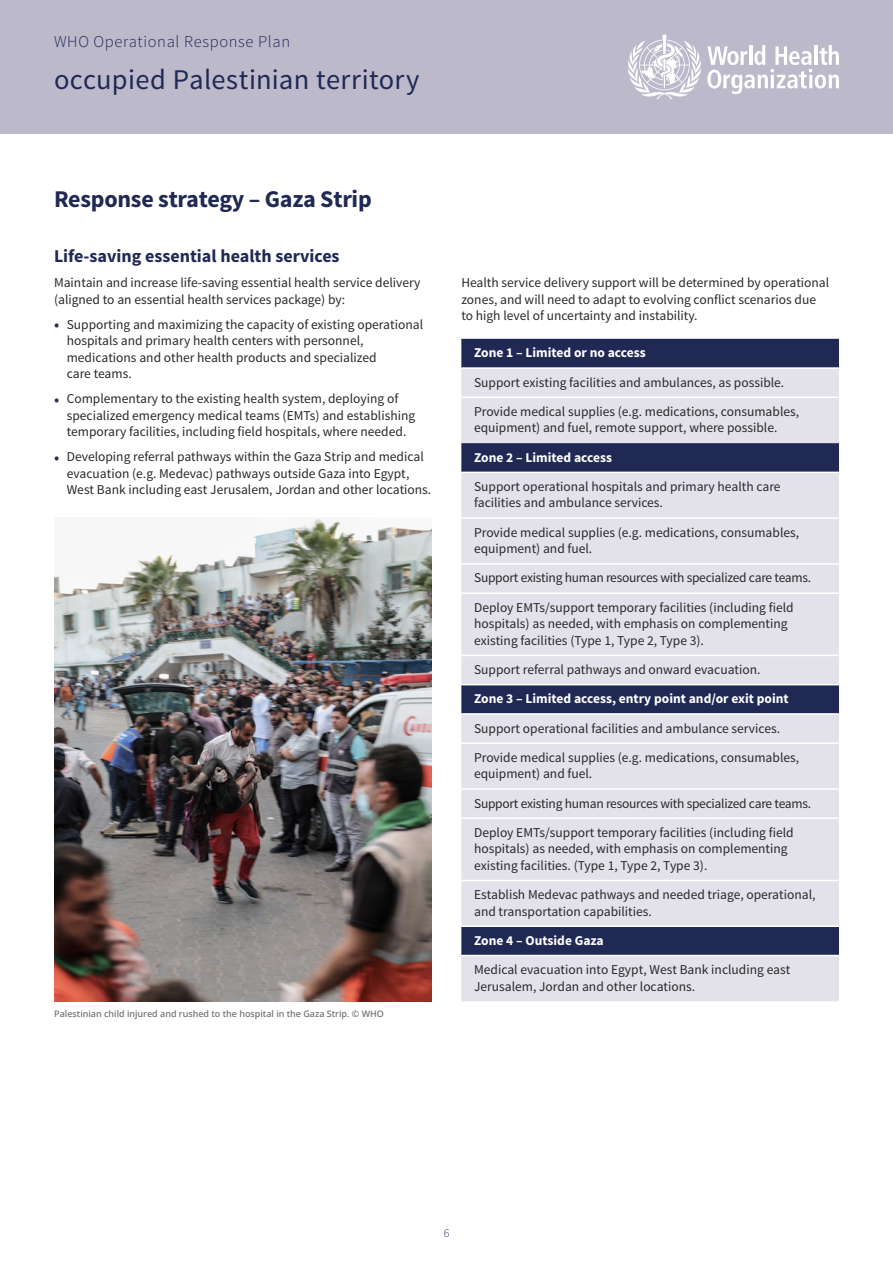
<style>
.page{position:relative;width:893px;height:1263px;background:#fff}
.page>*{position:absolute;margin:0;border:0;box-sizing:border-box;transform-origin:0 0}
.t1{font:28.5px "Source Sans Pro";letter-spacing:.01em;color:#1f2954}
.t2{font:700 24px "Source Sans Pro";letter-spacing:-.01em;color:#1f2954}
.t3{font:700 18px "Source Sans Pro";color:#1f2954}
.t4{font:300 16.5px "Source Sans Pro";letter-spacing:.04em;color:#1f2954}
.t5{font:13.5px/16.5px "Source Sans Pro";color:#282827}
.t6{font:13.5px/29.2px "Source Sans Pro";letter-spacing:-.02em;color:#282827}
.t7{font:700 13.5px "Source Sans Pro";color:#fff}
.t8{font:300 12px "Source Sans Pro";color:#292d59}
.t9{font:500 9px "Noto Sans";color:#706f6f}
.s1{font-size:17.25px;color:#292d59}
</style>
<div class="page">
<div style="left:0;top:0;width:893px;height:134px;background:#bcb9cb"></div>
<svg style="left:628px;top:34px;width:211px;height:65px"></svg>
<div style="left:461px;top:339px;width:378px;height:28px;background:#1f2954"></div>
<svg style="left:461px;top:369px;width:378px;height:632px;background:#c8c8d5"></svg>
<hr style="left:461px;top:397px;width:378px;height:1px;background:#fff">
<hr style="left:461px;top:517px;width:378px;height:2px;background:#fff">
<hr style="left:461px;top:563px;width:378px;height:2px;background:#fff">
<hr style="left:461px;top:655px;width:378px;height:1px;background:#fff">
<hr style="left:461px;top:742px;width:378px;height:2px;background:#fff">
<hr style="left:461px;top:788px;width:378px;height:2px;background:#fff">
<hr style="left:461px;top:817px;width:378px;height:2px;background:#fff">
<hr style="left:461px;top:955px;width:378px;height:1px;background:#fff">
<hr style="left:461px;top:472px;width:378px;height:1px;background:#fff">
<hr style="left:461px;top:713px;width:378px;height:2px;background:#fff">
<hr style="left:461px;top:592px;width:378px;height:2px;background:#fff">
<hr style="left:461px;top:684px;width:378px;height:1px;background:#fff">
<hr style="left:461px;top:880px;width:378px;height:1px;background:#fff">
<hr style="left:461px;top:925px;width:378px;height:2px;background:#fff">
<img style="left:54px;top:517px;width:378px;height:485px">
<p class="t4" style="left:54px;top:32px;width:238px">WHO Operational Response Plan</p>
<h1 class="t1" style="left:54px;top:62px;width:367px">occupied Palestinian territory</h1>
<h2 class="t2" style="left:54px;top:184px;width:319px">Response strategy – Gaza Strip</h2>
<h3 class="t3" style="left:54px;top:244px;width:287px">Life-saving essential health services</h3>
<p class="t5" style="left:54px;top:275px;width:368px">Maintain and increase life-saving essential health service delivery (aligned to an essential health services package) by:</p>
<p class="t5" style="left:67px;top:316px;width:358px;text-indent:-13px"><span class="s1">•</span> Supporting and maximizing the capacity of existing operational hospitals and primary health centers with personnel, medications and other health products and specialized<br>care teams.</p>
<p class="t5" style="left:67px;top:391px;width:350px;text-indent:-13px"><span class="s1">•</span> Complementary to the existing health system, deploying of specialized emergency medical teams (EMTs) and establishing temporary facilities, including field hospitals, where needed.</p>
<p class="t5" style="left:67px;top:449px;width:366px;text-indent:-13px"><span class="s1">•</span> Developing referral pathways within the Gaza Strip and medical evacuation (e.g. Medevac) pathways outside Gaza into Egypt,<br>West Bank including east Jerusalem, Jordan and other locations.</p>
<p class="t9" style="left:54px;top:1007px;width:331px">Palestinian child injured and rushed to the hospital in the Gaza Strip. © WHO</p>
<p class="t5" style="left:461px;top:275px;width:369px">Health service delivery support will be determined by operational zones, and will need to adapt to evolving conflict scenarios due to high level of uncertainty and instability.</p>
<p class="t7" style="left:474px;top:344px;width:173px">Zone 1 – Limited or no access</p>
<p class="t5" style="left:474px;top:368px;width:327px;line-height:29.2px">Support existing facilities and ambulances, as possible.<br>Provide medical supplies (e.g. medications, consumables,</p>
<p class="t5" style="left:474px;top:420px;width:305px">equipment) and fuel, remote support, where possible.</p>
<p class="t7" style="left:474px;top:449px;width:139px">Zone 2 – Limited access</p>
<p class="t5" style="left:474px;top:478px;width:308px">Support operational hospitals and primary health care facilities and ambulance services.</p>
<p class="t5" style="left:474px;top:524px;width:327px">Provide medical supplies (e.g. medications, consumables, equipment) and fuel.</p>
<p class="t6" style="left:474px;top:564px;width:339px">Support existing human resources with specialized care teams.<br>Deploy EMTs/support temporary facilities (including field</p>
<p class="t5" style="left:474px;top:616px;width:315px">hospitals) as needed, with emphasis on complementing existing facilities (Type 1, Type 2, Type 3).</p>
<p class="t5" style="left:474px;top:661px;width:288px">Support referral pathways and onward evacuation.</p>
<p class="t7" style="left:474px;top:690px;width:316px">Zone 3 – Limited access, entry point and/or exit point</p>
<p class="t5" style="left:474px;top:714px;width:327px;line-height:29.2px">Support operational facilities and ambulance services.<br>Provide medical supplies (e.g. medications, consumables,</p>
<p class="t5" style="left:474px;top:759px;width:339px;line-height:29.2px">equipment) and fuel.<br>Support existing human resources with specialized care teams.<br>Deploy EMTs/support temporary facilities (including field</p>
<p class="t5" style="left:474px;top:841px;width:315px">hospitals) as needed, with emphasis on complementing existing facilities. (Type 1, Type 2, Type 3).</p>
<p class="t5" style="left:474px;top:886px;width:343px">Establish Medevac pathways and needed triage, operational, and transportation capabilities.</p>
<p class="t7" style="left:474px;top:932px;width:131px">Zone 4 – Outside Gaza</p>
<p class="t5" style="left:474px;top:961px;width:318px">Medical evacuation into Egypt, West Bank including east<br>Jerusalem, Jordan and other locations.</p>
<p class="t8" style="left:444px;top:1225px;width:7px">6</p>
</div>
